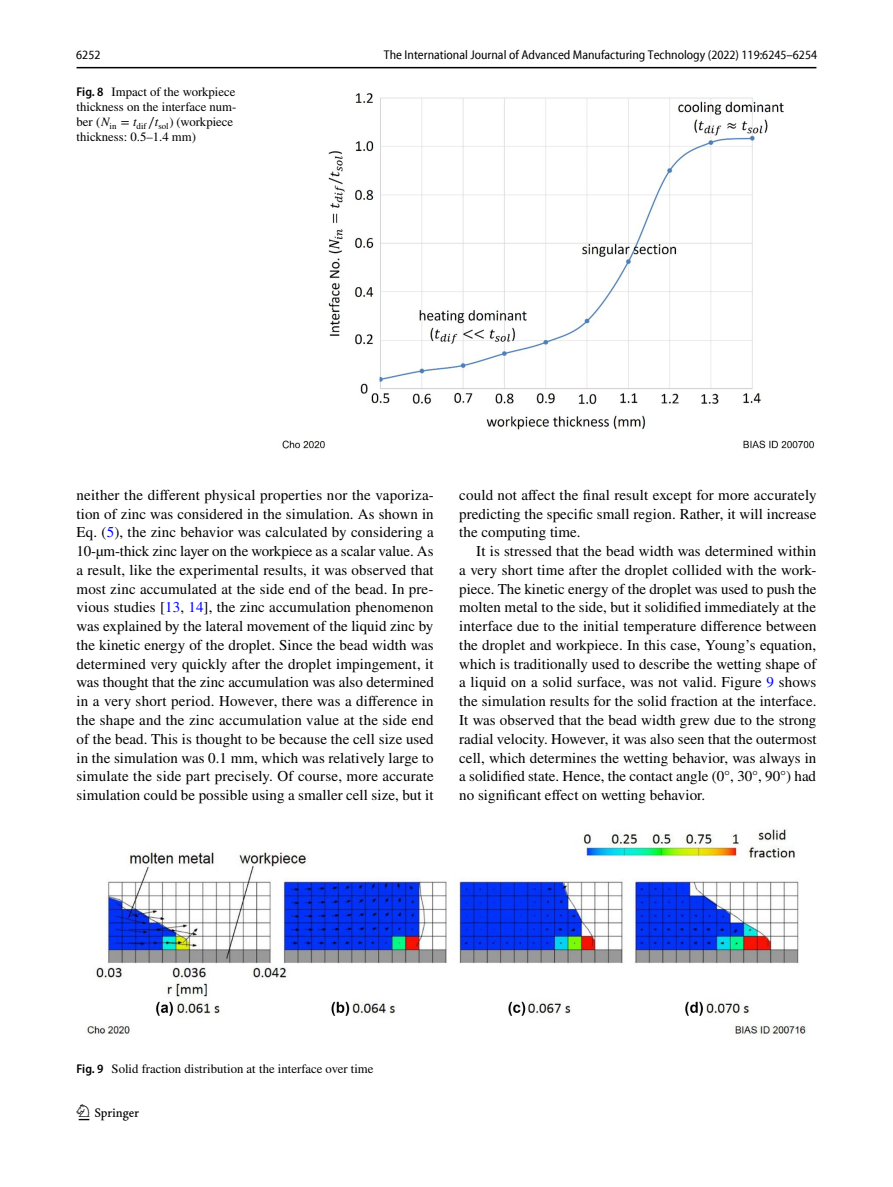
<style>
.page{position:relative;width:893px;height:1187px;background:#fff}
.page>*{position:absolute;margin:0;border:0;box-sizing:border-box;transform-origin:0 0}
.t1{font:22.5px "Springnew Regular 2";color:#000}
.t2{font:15px/18.8px "STIX";letter-spacing:.005em;color:#000;text-align:justify}
.t3{font:12.75px/15px "STIX";color:#000}
.t4{font:semi-condensed 12.75px "Myriad Pro Unic";color:#000}
.s1{font-family:"Myriad Pro";font-weight:600;font-stretch:semi-condensed}
.s2{font-family:"STIX General Italic 46"}
.s3{font-family:"STIX Math Regular 39"}
.s4{color:#00f}
</style>
<div class="page">
<hr style="left:77px;top:67px;width:739px;height:1px;background:#000">
<img style="left:282px;top:93px;width:532px;height:356px">
<img style="left:86px;top:829px;width:720px;height:205px">
<p class="t4" style="left:76px;top:50px;width:26px">6252</p>
<p class="t4" style="left:384px;top:50px;width:435px">The International Journal of Advanced Manufacturing Technology (2022) 119:6245–6254</p>
<p class="t3" style="left:77px;top:85px;width:161px"><span class="s1">Fig. 8</span> Impact of the workpiece thickness on the interface num&shy;ber (<span class="s2">N</span><sub>in</sub> <span class="s3">=</span> <span class="s2">t</span><sub>dif</sub> <span class="s3">∕</span><span class="s2">t</span><sub>sol</sub><span class="s3">)</span> (workpiece thickness: 0.5–1.4 mm)</p>
<p class="t2" style="left:77px;top:486px;width:359px">neither the different physical properties nor the vaporiza&shy;tion of zinc was considered in the simulation. As shown in Eq. (<span class="s4">5</span>), the zinc behavior was calculated by considering a 10-µm-thick zinc layer on the workpiece as a scalar value. As a result, like the experimental results, it was observed that most zinc accumulated at the side end of the bead. In pre&shy;vious studies [<span class="s4">13</span>, <span class="s4">14</span>], the zinc accumulation phenomenon was explained by the lateral movement of the liquid zinc by the kinetic energy of the droplet. Since the bead width was determined very quickly after the droplet impingement, it was thought that the zinc accumulation was also determined in a very short period. However, there was a difference in the shape and the zinc accumulation value at the side end of the bead. This is thought to be because the cell size used in the simulation was 0.1 mm, which was relatively large to simulate the side part precisely. Of course, more accurate simulation could be possible using a smaller cell size, but it</p>
<p class="t2" style="left:459px;top:486px;width:359px">could not affect the final result except for more accurately predicting the specific small region. Rather, it will increase the computing time.</p>
<p class="t2" style="left:459px;top:542px;width:359px;text-indent:17px">It is stressed that the bead width was determined within a very short time after the droplet collided with the work&shy;piece. The kinetic energy of the droplet was used to push the molten metal to the side, but it solidified immediately at the interface due to the initial temperature difference between the droplet and workpiece. In this case, Young’s equation, which is traditionally used to describe the wetting shape of a liquid on a solid surface, was not valid. Figure <span class="s4">9</span> shows the simulation results for the solid fraction at the interface.<br>It was observed that the bead width grew due to the strong radial velocity. However, it was also seen that the outermost cell, which determines the wetting behavior, was always in a solidified state. Hence, the contact angle (0°, 30°, 90°) had no significant effect on wetting behavior.</p>
<p class="t3" style="left:77px;top:1061px;width:298px"><span class="s1">Fig. 9</span> Solid fraction distribution at the interface over time</p>
<h1 class="t1" style="left:79px;top:1104px;width:62px">1 3</h1>
</div>
